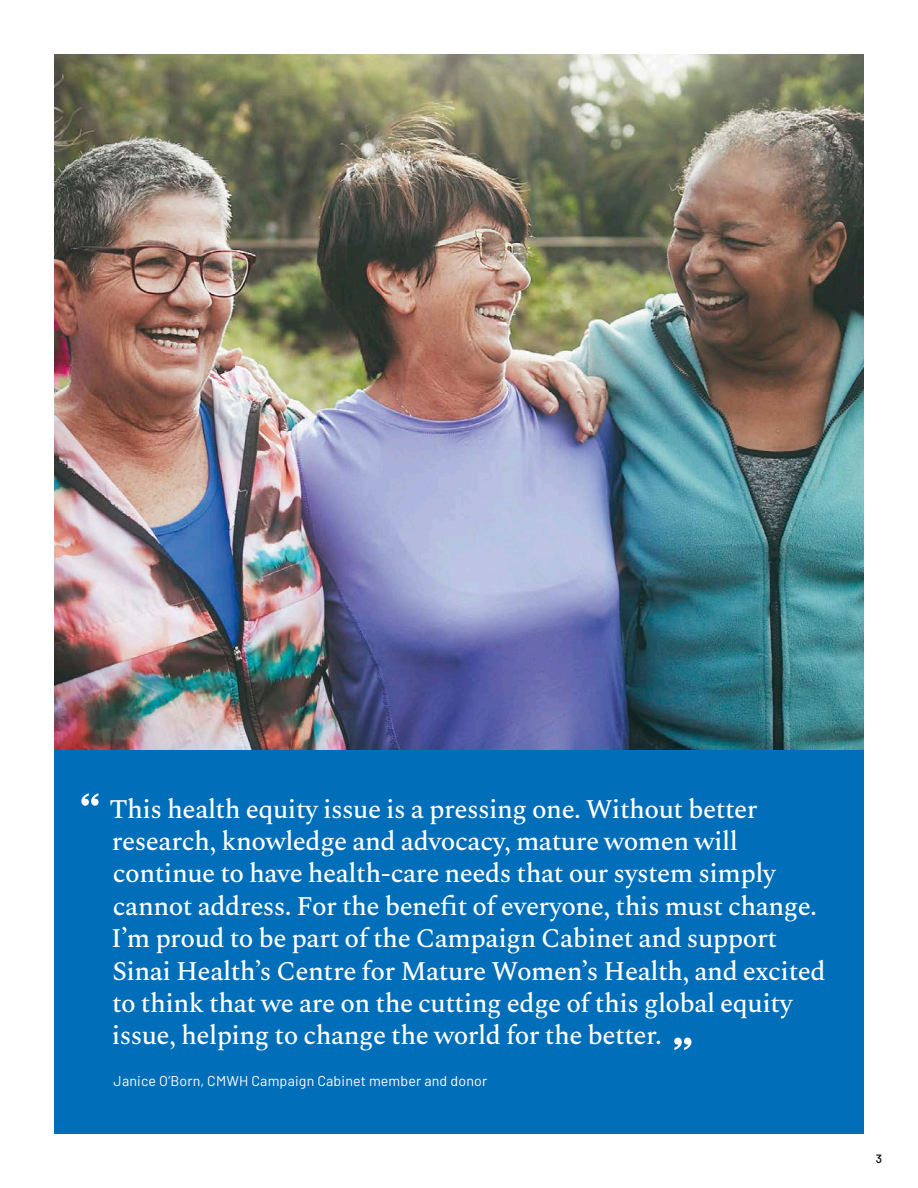
<style>
.page{position:relative;width:918px;height:1188px;background:#fff}
.page>*{position:absolute;margin:0;border:0;box-sizing:border-box;transform-origin:0 0}
.Quote_-_18pt{font:500 27px/32.4px "Spectral";letter-spacing:-.02em;color:#fff}
.Sidebar_Copy{font:14.25px "Barlow";letter-spacing:.01em;color:#fff}
.t1{font:500 12px "Barlow";color:#000}
</style>
<div class="page">
<div style="left:54px;top:750px;width:810px;height:384px;background:#006eb9"></div>
<svg style="left:81px;top:793px;width:18px;height:13px"></svg>
<svg style="left:674px;top:1038px;width:18px;height:12px"></svg>
<img style="left:54px;top:54px;width:810px;height:696px">
<p class="Quote_-_18pt" style="left:109px;top:790px;width:718px">This health equity issue is a pressing one. Without better research, knowledge and advocacy, mature women will continue to have health-care needs that our system simply cannot address. For the benefit of everyone, this must change.<br>I’m proud to be part of the Campaign Cabinet and support Sinai Health’s Centre for Mature Women’s Health, and excited to think that we are on the cutting edge of this global equity issue, helping to change the world for the better.</p>
<p class="Sidebar_Copy" style="left:114px;top:1071px;width:375px">Janice O’Born, CMWH Campaign Cabinet member and donor</p>
<p class="t1" style="left:876px;top:1150px;width:8px">3</p>
</div>
